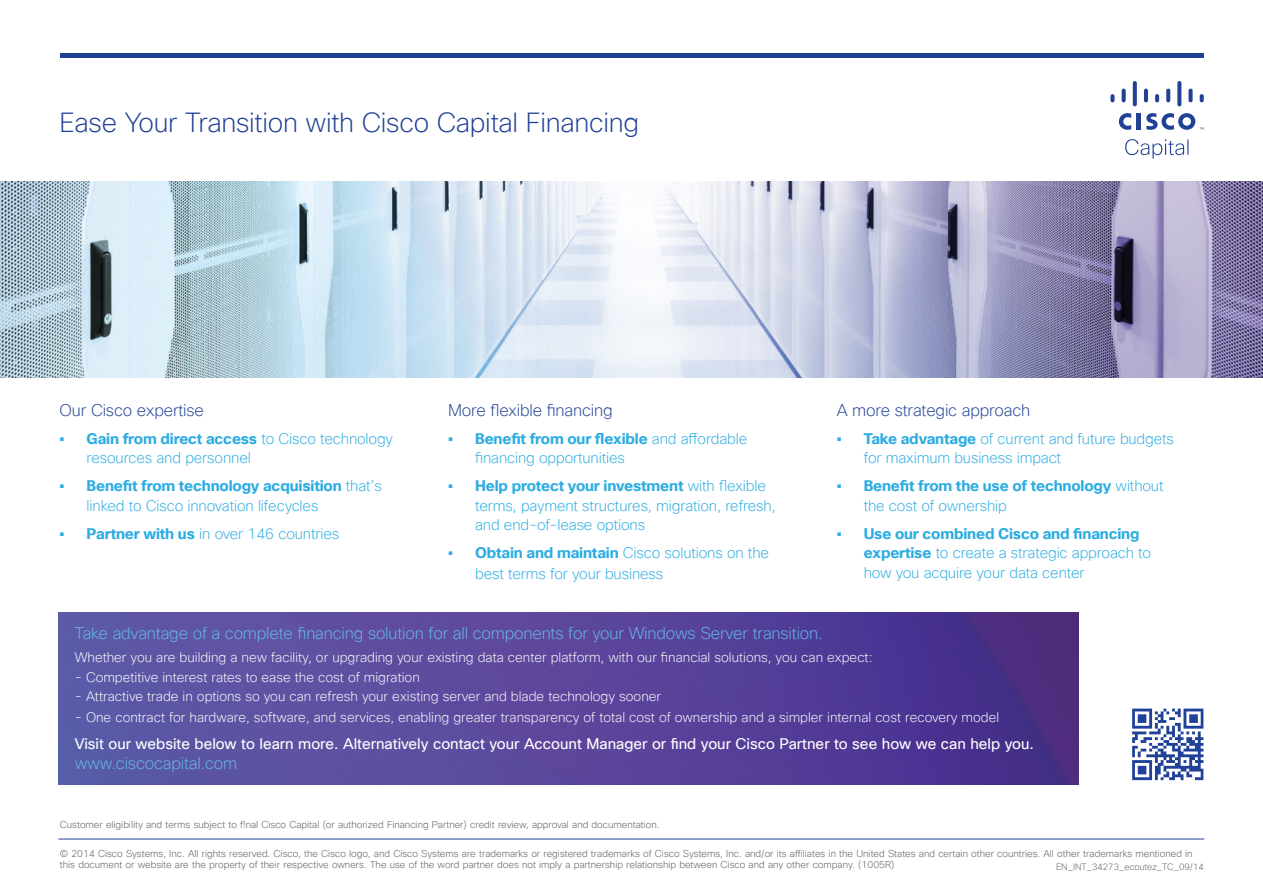
<style>
.page{position:relative;width:1263px;height:893px;background:#fff}
.page>*{position:absolute;margin:0;border:0;box-sizing:border-box;transform-origin:0 0}
.t1{font:200 27px "Cisco Sans TT";letter-spacing:-.01em;color:#214195}
.t2{font:200 16.5px "Cisco Sans TT";letter-spacing:-.01em;color:#65b9e7}
.t3{font:200 16.5px "Cisco Sans TT";letter-spacing:-.01em;color:#214195}
.t4{font:200 15px/19.5px "Cisco Sans TT";letter-spacing:-.01em;color:#2cace2}
.t5{font:15px "Cisco Sans TT";color:#fff}
.t6{font:700 15px/19.5px "Cisco Sans TT";letter-spacing:-.01em;color:#2cace2}
.t7{font:200 13.5px "Cisco Sans TT";color:#fff}
.t8{font:200 9.75px/10.5px "Cisco Sans TT";color:#58595b}
.t9{font:200 9px "Cisco Sans TT";color:#58595b}
.s1{font-weight:700}
.s2{font-weight:200}
</style>
<div class="page">
<img style="left:0;top:182px;width:1263px;height:196px">
<hr style="left:58px;top:839px;width:1146px;height:1px;background:#214195">
<div style="left:60px;top:53px;width:1144px;height:5px;background:#214195"></div>
<svg style="left:1132px;top:709px;width:71px;height:71px"></svg>
<svg style="left:1125px;top:139px;width:63px;height:20px"></svg>
<hr style="left:1137px;top:113px;width:4px;height:16px;background:#214195">
<svg style="left:1119px;top:113px;width:12px;height:17px"></svg>
<svg style="left:1110px;top:94px;width:4px;height:8px"></svg>
<svg style="left:1122px;top:89px;width:4px;height:13px"></svg>
<svg style="left:1133px;top:81px;width:4px;height:25px"></svg>
<hr style="left:1144px;top:89px;width:4px;height:13px;background:#214195;border-radius:2px">
<svg style="left:1155px;top:94px;width:4px;height:8px"></svg>
<svg style="left:1166px;top:89px;width:4px;height:13px"></svg>
<svg style="left:1177px;top:81px;width:4px;height:25px"></svg>
<svg style="left:1188px;top:89px;width:4px;height:13px"></svg>
<svg style="left:1200px;top:94px;width:4px;height:8px"></svg>
<svg style="left:1146px;top:113px;width:58px;height:17px"></svg>
<img style="left:58px;top:612px;width:1021px;height:173px">
<h1 class="t1" style="left:60px;top:106px;width:581px">Ease Your Transition with Cisco Capital Financing</h1>
<p class="t3" style="left:60px;top:400px;width:146px">Our Cisco expertise</p>
<p class="t4" style="left:87px;top:429px;width:308px;text-indent:-27px"><span class="s1">• Gain from direct access</span> to Cisco technology resources and personnel</p>
<p class="t4" style="left:87px;top:476px;width:297px;text-indent:-27px"><span class="s1">• Benefit from technology acquisition</span> that’s linked to Cisco innovation lifecycles</p>
<p class="t4" style="left:60px;top:524px;width:281px"><span class="s1">• Partner with us</span> in over 146 countries</p>
<p class="t3" style="left:448px;top:400px;width:166px">More flexible financing</p>
<p class="t4" style="left:475px;top:429px;width:274px;text-indent:-27px"><span class="s1">• Benefit from our flexible</span> and affordable financing opportunities</p>
<p class="t4" style="left:475px;top:476px;width:302px;text-indent:-27px"><span class="s1">• Help protect your investment</span> with flexible terms, payment structures, migration, refresh, and end-of-lease options</p>
<p class="t4" style="left:475px;top:543px;width:295px;line-height:21px;text-indent:-27px"><span class="s1">• Obtain and maintain</span> Cisco solutions on the best terms for your business</p>
<p class="t3" style="left:837px;top:400px;width:195px">A more strategic approach</p>
<p class="t4" style="left:864px;top:429px;width:312px;text-indent:-27px"><span class="s1">• Take advantage</span> of current and future budgets for maximum business impact</p>
<p class="t6" style="left:864px;top:477px;width:301px;text-indent:-27px">• Benefit from the use of technology <span class="s2">without the cost of ownership</span></p>
<p class="t4" style="left:864px;top:524px;width:289px;text-indent:-27px"><span class="s1">• Use our combined Cisco and financing expertise</span> to create a strategic approach to how you acquire your data center</p>
<p class="t2" style="left:75px;top:623px;width:750px">Take advantage of a complete financing solution for all components for your Windows Server transition.</p>
<p class="t7" style="left:75px;top:649px;width:799px">Whether you are building a new facility, or upgrading your existing data center platform, with our financial solutions, you can expect:</p>
<p class="t7" style="left:75px;top:668px;width:347px">- Competitive interest rates to ease the cost of migration</p>
<p class="t7" style="left:75px;top:687px;width:588px">- Attractive trade in options so you can refresh your existing server and blade technology sooner</p>
<p class="t7" style="left:75px;top:708px;width:926px">- One contract for hardware, software, and services, enabling greater transparency of total cost of ownership and a simpler internal cost recovery model</p>
<p class="t5" style="left:75px;top:734px;width:961px">Visit our website below to learn more. Alternatively contact your Account Manager or find your Cisco Partner to see how we can help you.</p>
<p class="t2" style="left:75px;top:753px;width:164px">www.ciscocapital.com</p>
<p class="t8" style="left:60px;top:820px;width:601px">Customer eligibility and terms subject to f!nal Cisco Capital (or authorized Financing Partner) credit review, approval and documentation.</p>
<p class="t8" style="left:60px;top:849px;width:1134px">© 2014 Cisco Systems, Inc. All rights reserved. Cisco, the Cisco logo, and Cisco Systems are trademarks or registered trademarks of Cisco Systems, Inc. and/or its affiliates in the United States and certain other countries. All other trademarks mentioned in this document or website are the property of their respective owners. The use of the word partner does not imply a partnership relationship between Cisco and any other company. (1005R)</p>
<p class="t9" style="left:1056px;top:861px;width:149px">EN_INT_34273_ecoutez_TC_09/14</p>
</div>
